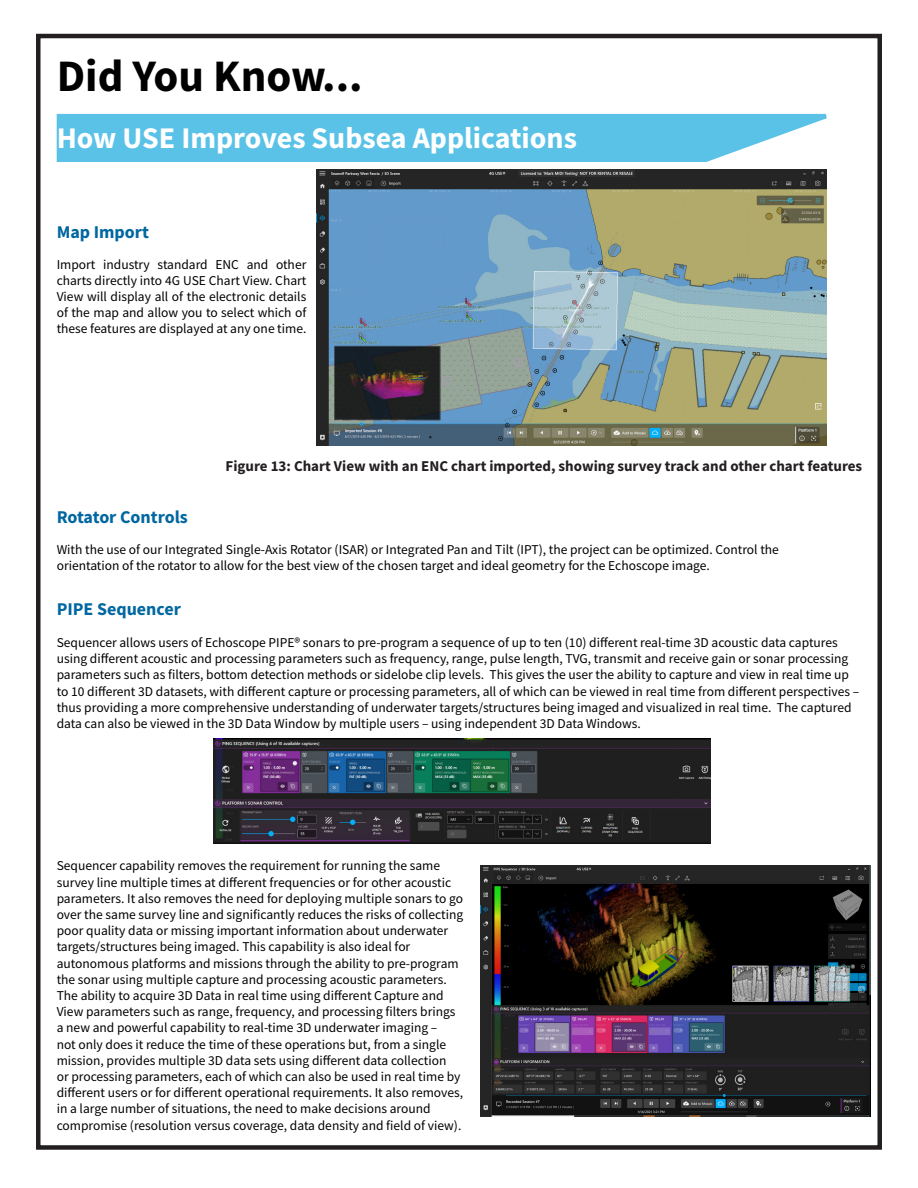
<style>
.page{position:relative;width:918px;height:1188px;background:#fff}
.page>*{position:absolute;margin:0;border:0;box-sizing:border-box;transform-origin:0 0}
.t1{font:700 45px "Source Sans Pro";color:#000}
.t2{font:700 30px "Source Sans Pro";color:#fff}
.t3{font:700 18px "Source Sans Pro";color:#0067a0}
.t4{font:700 15px "Source Sans Pro";color:#231f20}
.t5{font:13.5px/16.2px "Source Sans Pro";color:#000}
</style>
<div class="page">
<svg style="left:56px;top:113px;width:771px;height:49px;background:#69c7e9"></svg>
<img style="left:316px;top:169px;width:511px;height:276px">
<div style="left:36px;top:34px;width:846px;height:1116px;border:4px solid #231f20"></div>
<img style="left:214px;top:739px;width:496px;height:104px">
<img style="left:481px;top:865px;width:390px;height:251px">
<p class="t1" style="left:57px;top:46px;width:308px">Did You Know...</p>
<p class="t2" style="left:57px;top:117px;width:522px">How USE Improves Subsea Applications</p>
<p class="t3" style="left:57px;top:220px;width:94px">Map Import</p>
<p class="t5" style="left:57px;top:256px;width:251px;text-align:justify">Import industry standard ENC and other charts directly into 4G USE Chart View. Chart View will display all of the electronic details of the map and allow you to select which of these features are displayed at any one time.</p>
<p class="t4" style="left:226px;top:456px;width:638px">Figure 13: Chart View with an ENC chart imported, showing survey track and other chart features</p>
<p class="t3" style="left:57px;top:505px;width:133px">Rotator Controls</p>
<p class="t5" style="left:57px;top:541px;width:724px">With the use of our Integrated Single-Axis Rotator (ISAR) or Integrated Pan and Tilt (IPT), the project can be optimized. Control the orientation of the rotator to allow for the best view of the chosen target and ideal geometry for the Echoscope image.</p>
<p class="t3" style="left:57px;top:596px;width:126px">PIPE Sequencer</p>
<p class="t5" style="left:57px;top:634px;width:804px">Sequencer allows users of Echoscope PIPE® sonars to pre-program a sequence of up to ten (10) different real-time 3D acoustic data captures using different acoustic and processing parameters such as frequency, range, pulse length, TVG, transmit and receive gain or sonar processing parameters such as filters, bottom detection methods or sidelobe clip levels. This gives the user the ability to capture and view in real time up to 10 different 3D datasets, with different capture or processing parameters, all of which can be viewed in real time from different perspectives – thus providing a more comprehensive understanding of underwater targets/structures being imaged and visualized in real time. The captured data can also be viewed in the 3D Data Window by multiple users – using independent 3D Data Windows.</p>
<p class="t5" style="left:57px;top:858px;width:408px">Sequencer capability removes the requirement for running the same survey line multiple times at different frequencies or for other acoustic parameters. It also removes the need for deploying multiple sonars to go over the same survey line and significantly reduces the risks of collecting poor quality data or missing important information about underwater targets/structures being imaged. This capability is also ideal for autonomous platforms and missions through the ability to pre-program the sonar using multiple capture and processing acoustic parameters.</p>
<p class="t5" style="left:57px;top:987px;width:408px">The ability to acquire 3D Data in real time using different Capture and View parameters such as range, frequency, and processing filters brings a new and powerful capability to real-time 3D underwater imaging –<br>not only does it reduce the time of these operations but, from a single mission, provides multiple 3D data sets using different data collection<br>or processing parameters, each of which can also be used in real time by different users or for different operational requirements. It also removes, in a large number of situations, the need to make decisions around compromise (resolution versus coverage, data density and field of view).</p>
</div>
